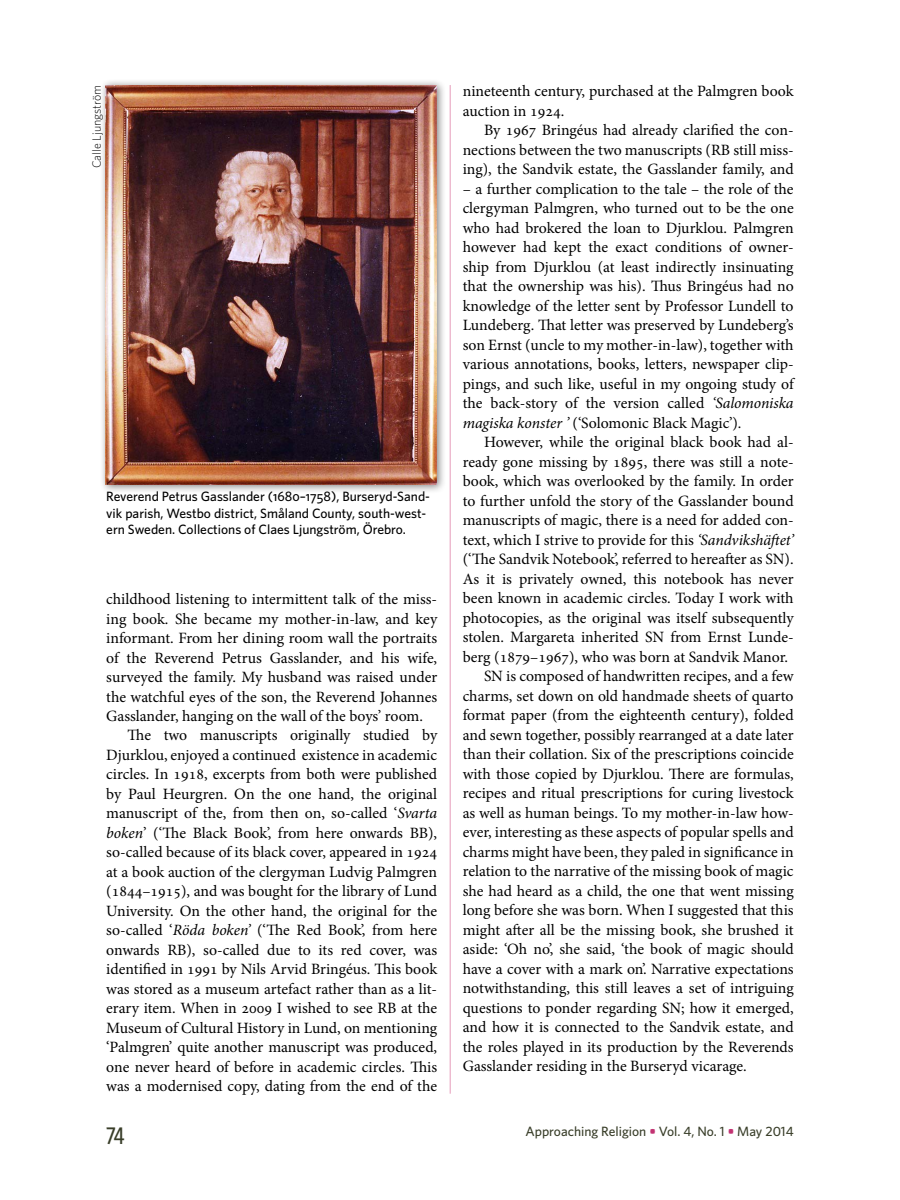
<style>
.page{position:relative;width:900px;height:1200px;background:#fff}
.page>*{position:absolute;margin:0;border:0;box-sizing:border-box;transform-origin:0 0}
.t1{font:500 24px "Whitney Condensed";color:#393e29}
.t2{font:15.75px/19.5px "Minion Pro";color:#000;text-align:justify}
.t3{font:500 13.5px/16.5px "Whitney";color:#000}
.t4{font:500 13.5px "Whitney";color:#393e29}
.t5{font:300 12px "Whitney";color:#000}
.s1{font-family:"Whitney Medium SC";font-weight:400}
.s2{font-style:italic}
.s3{font-weight:700;color:#c23272}
</style>
<div class="page">
<hr style="left:450px;top:85px;width:1px;height:1009px;background:#e69cba">
<div style="left:99px;top:78px;width:347px;height:416px;background:#000;opacity:.5"></div>
<img style="left:106px;top:85px;width:331px;height:400px">
<p class="t5" style="left:89px;top:168px;width:85px;rotate:-90deg">Calle Ljungström</p>
<p class="t3" style="left:106px;top:488px;width:325px">Reverend Petrus Gasslander (<span class="s1">1680</span>–<span class="s1">1758</span>), Burseryd-Sand&shy;vik parish, Westbo district, Småland County, south-west&shy;ern Sweden. Collections of Claes Ljungström, Örebro.</p>
<p class="t2" style="left:106px;top:589px;width:332px">childhood listening to intermittent talk of the miss-</p>
<p class="t2" style="left:106px;top:609px;width:332px">ing book. She became my mother-in-law, and key</p>
<p class="t2" style="left:106px;top:628px;width:332px">informant. From her dining room wall the portraits</p>
<p class="t2" style="left:106px;top:648px;width:332px">of the Reverend Petrus Gasslander, and his wife,</p>
<p class="t2" style="left:106px;top:667px;width:332px">surveyed the family. My husband was raised under</p>
<p class="t2" style="left:106px;top:687px;width:332px">the watchful eyes of the son, the Reverend Johannes</p>
<p class="t2" style="left:106px;top:706px;width:318px">Gasslander, hanging on the wall of the boys’ room.</p>
<p class="t2" style="left:128px;top:726px;width:311px">The two manuscripts originally studied by</p>
<p class="t2" style="left:106px;top:745px;width:332px">Djurklou, enjoyed a continued existence in academic</p>
<p class="t2" style="left:106px;top:765px;width:332px">circles. In 1918, excerpts from both were published</p>
<p class="t2" style="left:106px;top:784px;width:332px">by Paul Heurgren. On the one hand, the original</p>
<p class="t2" style="left:106px;top:804px;width:332px">manuscript of the, from then on, so-called ‘<span class="s2">Svarta</span></p>
<p class="t2" style="left:106px;top:823px;width:332px"><span class="s2">boken</span>’ (‘The Black Book’, from here onwards BB),</p>
<p class="t2" style="left:106px;top:843px;width:332px">so-called because of its black cover, appeared in 1924</p>
<p class="t2" style="left:106px;top:862px;width:332px">at a book auction of the clergyman Ludvig Palmgren</p>
<p class="t2" style="left:106px;top:882px;width:332px">(1844–1915), and was bought for the library of Lund</p>
<p class="t2" style="left:106px;top:901px;width:332px">University. On the other hand, the original for the</p>
<p class="t2" style="left:106px;top:921px;width:332px">so-called ‘<span class="s2">Röda boken’</span> (‘The Red Book’, from here</p>
<p class="t2" style="left:106px;top:940px;width:332px">onwards RB), so-called due to its red cover, was</p>
<p class="t2" style="left:106px;top:960px;width:332px">identified in 1991 by Nils Arvid Bringéus. This book</p>
<p class="t2" style="left:106px;top:979px;width:332px">was stored as a museum artefact rather than as a lit-</p>
<p class="t2" style="left:106px;top:999px;width:333px">erary item. When in 2009 I wished to see RB at the</p>
<p class="t2" style="left:106px;top:1018px;width:332px">Museum of Cultural History in Lund, on mentioning</p>
<p class="t2" style="left:106px;top:1038px;width:332px">‘Palmgren’ quite another manuscript was produced,</p>
<p class="t2" style="left:106px;top:1057px;width:332px">one never heard of before in academic circles. This</p>
<p class="t2" style="left:106px;top:1077px;width:332px">was a modernised copy, dating from the end of the</p>
<p class="t2" style="left:463px;top:82px;width:332px">nineteenth century, purchased at the Palmgren book auction in 1924.</p>
<p class="t2" style="left:463px;top:121px;width:332px;text-indent:21px">By 1967 Bringéus had already clarified the con&shy;nections between the two manuscripts (RB still miss&shy;ing), the Sandvik estate, the Gasslander family, and</p>
<p class="t2" style="left:463px;top:179px;width:332px">– a further complication to the tale – the role of the clergyman Palmgren, who turned out to be the one who had brokered the loan to Djurklou. Palmgren however had kept the exact conditions of owner&shy;ship from Djurklou (at least indirectly insinuating that the ownership was his). Thus Bringéus had no knowledge of the letter sent by Professor Lundell to Lundeberg. That letter was preserved by Lundeberg’s son Ernst (uncle to my mother-in-law), together with various annotations, books, letters, newspaper clip&shy;pings, and such like, useful in my ongoing study of the back-story of the version called <span class="s2">‘Salomoniska magiska konster ’</span> (‘Solomonic Black Magic’).</p>
<p class="t2" style="left:484px;top:433px;width:311px">However, while the original black book had al-</p>
<p class="t2" style="left:463px;top:452px;width:332px">ready gone missing by 1895, there was still a note-</p>
<p class="t2" style="left:463px;top:472px;width:332px">book, which was overlooked by the family. In order</p>
<p class="t2" style="left:463px;top:491px;width:332px">to further unfold the story of the Gasslander bound</p>
<p class="t2" style="left:463px;top:511px;width:333px">manuscripts of magic, there is a need for added con-</p>
<p class="t2" style="left:463px;top:530px;width:332px">text, which I strive to provide for this <span class="s2">‘Sandvikshäftet’</span></p>
<p class="t2" style="left:463px;top:550px;width:332px">(‘The Sandvik Notebook’, referred to hereafter as SN).</p>
<p class="t2" style="left:463px;top:569px;width:332px">As it is privately owned, this notebook has never</p>
<p class="t2" style="left:463px;top:589px;width:332px">been known in academic circles. Today I work with</p>
<p class="t2" style="left:463px;top:608px;width:332px">photocopies, as the original was itself subsequently</p>
<p class="t2" style="left:463px;top:628px;width:332px">stolen. Margareta inherited SN from Ernst Lunde-</p>
<p class="t2" style="left:463px;top:647px;width:327px">berg (1879–1967), who was born at Sandvik Manor.</p>
<p class="t2" style="left:484px;top:667px;width:311px">SN is composed of handwritten recipes, and a few</p>
<p class="t2" style="left:463px;top:686px;width:332px">charms, set down on old handmade sheets of quarto</p>
<p class="t2" style="left:463px;top:706px;width:332px">format paper (from the eighteenth century), folded</p>
<p class="t2" style="left:463px;top:725px;width:332px">and sewn together, possibly rearranged at a date later</p>
<p class="t2" style="left:463px;top:745px;width:332px">than their collation. Six of the prescriptions coincide</p>
<p class="t2" style="left:463px;top:764px;width:332px">with those copied by Djurklou. There are formulas,</p>
<p class="t2" style="left:463px;top:784px;width:332px">recipes and ritual prescriptions for curing livestock</p>
<p class="t2" style="left:463px;top:803px;width:332px">as well as human beings. To my mother-in-law how-</p>
<p class="t2" style="left:463px;top:823px;width:332px">ever, interesting as these aspects of popular spells and</p>
<p class="t2" style="left:463px;top:842px;width:332px">charms might have been, they paled in significance in</p>
<p class="t2" style="left:463px;top:862px;width:332px">relation to the narrative of the missing book of magic</p>
<p class="t2" style="left:463px;top:881px;width:332px">she had heard as a child, the one that went missing</p>
<p class="t2" style="left:463px;top:901px;width:332px">long before she was born. When I suggested that this</p>
<p class="t2" style="left:463px;top:920px;width:332px">might after all be the missing book, she brushed it</p>
<p class="t2" style="left:463px;top:940px;width:333px">aside: ‘Oh no’, she said, ‘the book of magic should</p>
<p class="t2" style="left:463px;top:959px;width:332px">have a cover with a mark on’. Narrative expectations</p>
<p class="t2" style="left:463px;top:979px;width:332px">notwithstanding, this still leaves a set of intriguing</p>
<p class="t2" style="left:463px;top:998px;width:332px">questions to ponder regarding SN; how it emerged,</p>
<p class="t2" style="left:463px;top:1018px;width:332px">and how it is connected to the Sandvik estate, and</p>
<p class="t2" style="left:463px;top:1037px;width:332px">the roles played in its production by the Reverends</p>
<p class="t2" style="left:463px;top:1057px;width:285px">Gasslander residing in the Burseryd vicarage.</p>
<h1 class="t1" style="left:106px;top:1121px;width:20px">74</h1>
<p class="t4" style="left:525px;top:1122px;width:270px">Approaching Religion <span class="s3">•</span> Vol. 4, No. 1 <span class="s3">•</span> May 2014</p>
</div>
